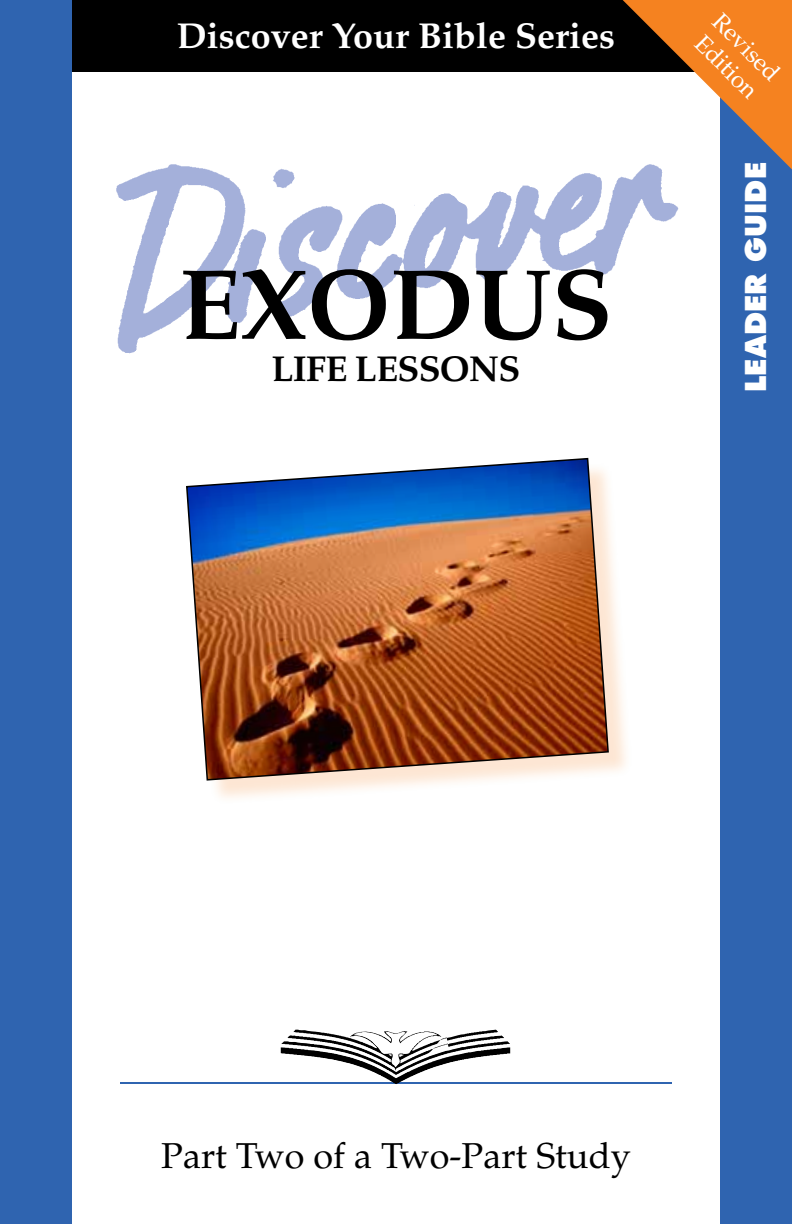
<style>
.page{position:relative;width:792px;height:1224px;background:#fff}
.page>*{position:absolute;margin:0;border:0;box-sizing:border-box;transform-origin:0 0}
.t1{font:700 100px "Palatino";color:#000}
.t2{font:700 36px "Palatino";color:#fff}
.t3{font:36px "Palatino";color:#000}
.t4{font:700 36px "Palatino";letter-spacing:-.02em;color:#000}
.t5{font:800 28px "Futura";color:#fff}
.t6{font:24px/28px "Palatino";color:#fff}
</style>
<div class="page">
<div style="left:720px;top:0;width:72px;height:1224px;background:#2f64b0"></div>
<div style="left:72px;top:0;width:648px;height:72px;background:#000"></div>
<img style="left:116px;top:164px;width:563px;height:190px">
<hr style="left:120px;top:1082px;width:552px;height:2px;background:#2f64b0">
<svg style="left:623px;top:0;width:169px;height:169px"></svg>
<img style="left:350px;top:1031px;width:135px;height:20px">
<div style="left:0;top:0;width:72px;height:1224px;background:#2f64b0"></div>
<div style="left:190px;top:462px;width:443px;height:343px;background:#f58220;opacity:.2"></div>
<svg style="left:186px;top:457px;width:424px;height:324px;background:#996c5b"></svg>
<p class="t2" style="left:177px;top:15px;width:440px">Discover Your Bible Series</p>
<h1 class="t1" style="left:179px;top:246px;width:418px">Exodus</h1>
<p class="t4" style="left:271px;top:347px;width:245px">Life Lessons</p>
<p class="t6" style="left:726px;top:7px;width:86px;rotate:45deg">Revised<br>Edition</p>
<p class="t5" style="left:738px;top:392px;width:228px;rotate:-90deg">Leader GUIDE</p>
<p class="t3" style="left:161px;top:1135px;width:471px">Part Two of a Two-Part Study</p>
</div>
